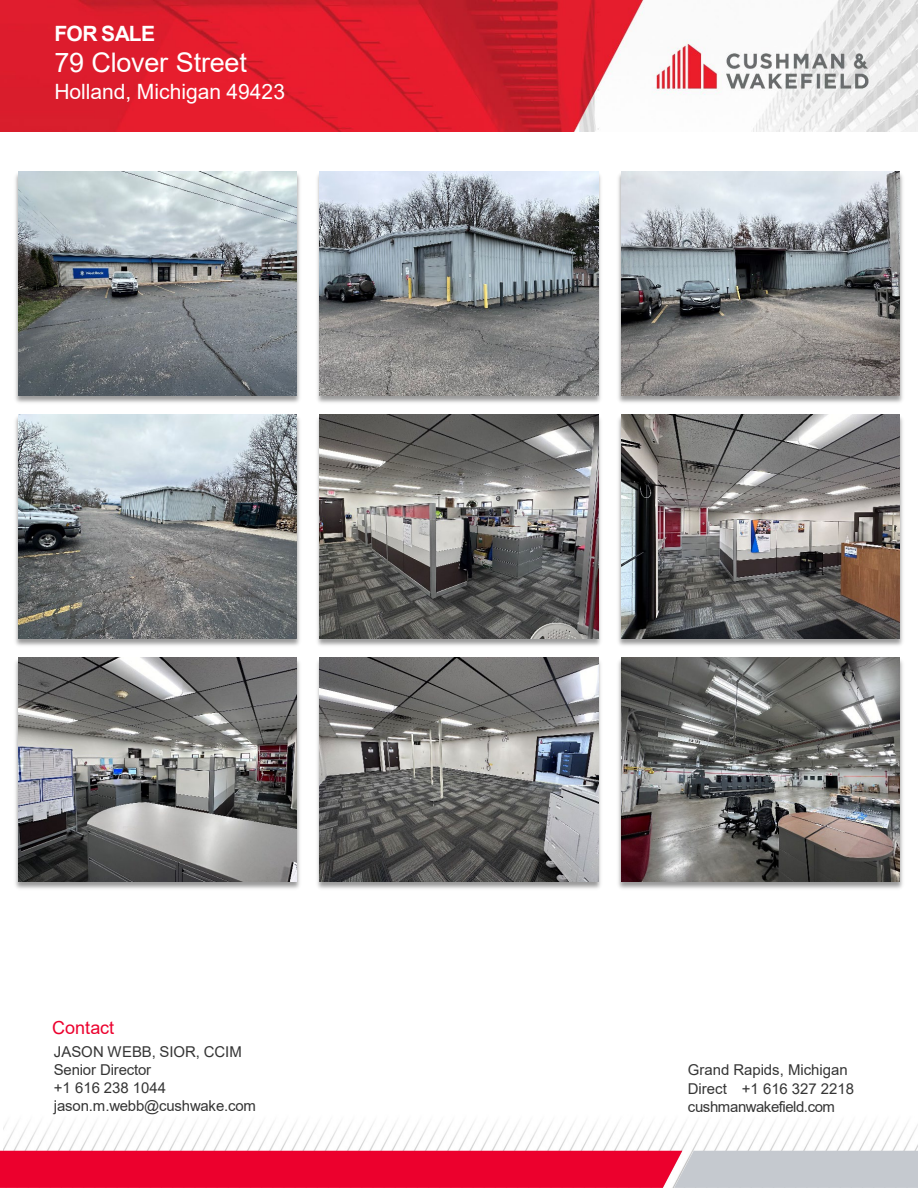
<style>
.page{position:relative;width:918px;height:1188px;background:#fff}
.page>*{position:absolute;margin:0;border:0;box-sizing:border-box;transform-origin:0 0}
.t1{font:27px "Arial";letter-spacing:-.01em;color:#fff}
.t2{font:21px "Arial";color:#fff}
.t3{font:700 21px "Arial";letter-spacing:-.03em;color:#fff}
.t4{font:18px "Arial";color:#ec002d}
.t5{font:15px/18px "Arial";letter-spacing:-.005em;color:#353535}
</style>
<div class="page">
<img style="left:4px;top:1121px;width:914px;height:30px">
<img style="left:0;top:0;width:918px;height:131px">
<svg style="left:0;top:1151px;width:918px;height:37px"></svg>
<img style="left:317px;top:171px;width:284px;height:232px">
<img style="left:320px;top:171px;width:278px;height:225px">
<img style="left:15px;top:174px;width:285px;height:229px">
<img style="left:18px;top:171px;width:279px;height:225px">
<img style="left:15px;top:417px;width:285px;height:229px">
<img style="left:18px;top:414px;width:279px;height:225px">
<img style="left:15px;top:660px;width:285px;height:229px">
<img style="left:18px;top:657px;width:279px;height:225px">
<img style="left:317px;top:414px;width:284px;height:232px">
<img style="left:320px;top:414px;width:278px;height:225px">
<img style="left:618px;top:417px;width:285px;height:229px">
<img style="left:621px;top:414px;width:279px;height:225px">
<img style="left:317px;top:657px;width:284px;height:232px">
<img style="left:320px;top:657px;width:278px;height:225px">
<img style="left:618px;top:660px;width:285px;height:229px">
<img style="left:621px;top:657px;width:279px;height:225px">
<img style="left:618px;top:174px;width:285px;height:229px">
<img style="left:621px;top:171px;width:279px;height:225px">
<h2 class="t3" style="left:54px;top:19px;width:102px">FOR SALE</h2>
<h1 class="t1" style="left:54px;top:44px;width:194px">79 Clover Street</h1>
<h2 class="t2" style="left:54px;top:78px;width:232px">Holland, Michigan 49423</h2>
<p class="t4" style="left:52px;top:1015px;width:63px">Contact</p>
<p class="t5" style="left:54px;top:1042px;width:204px">JASON WEBB, SIOR, CCIM<br>Senior Director<br>+1 616 238 1044 jason.m.webb@cushwake.com</p>
<p class="t5" style="left:688px;top:1060px;width:168px;line-height:18.6px">Grand Rapids, Michigan<br>Direct +1 616 327 2218 cushmanwakefield.com</p>
</div>
